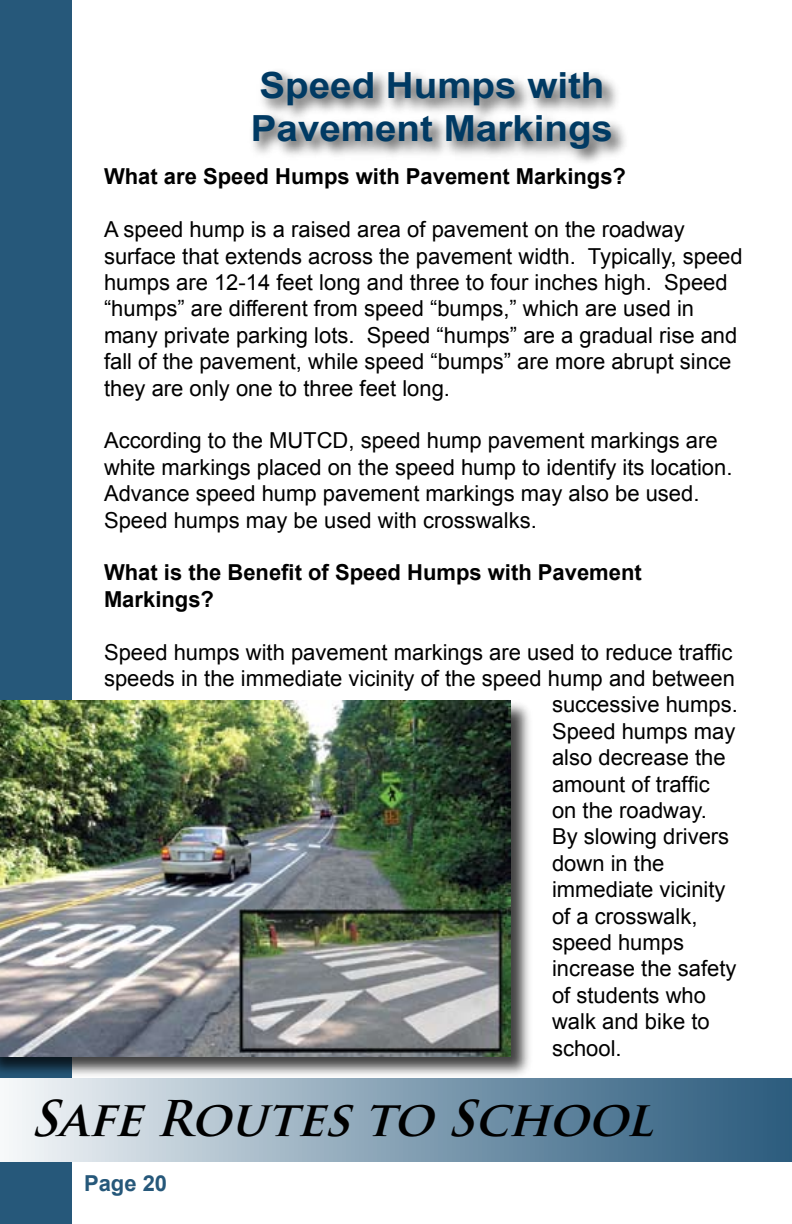
<style>
.page{position:relative;width:792px;height:1224px;background:#fff}
.page>*{position:absolute;margin:0;border:0;box-sizing:border-box;transform-origin:0 0}
.t1{font:italic 700 48px "Trajan Pro";color:#000}
.t2{font:700 36px/43.2px "Arial";color:#003a63;scale:1.07 1}
.t3{font:22px/26.4px "Arial";color:#000}
.t4{font:700 22px/26.4px "Arial";color:#000}
.t5{font:700 22px "Arial";color:#26587a}
</style>
<div class="page">
<div style="left:0;top:0;width:72px;height:1224px;background:#26587a"></div>
<div style="left:0;top:1078px;width:792px;height:84px;background:linear-gradient(to right,#f1f4f6,#245679)"></div>
<hr style="left:791px;top:1078px;width:1px;height:84px;background:#2c5c7e">
<div style="left:248px;top:66px;width:383px;height:102px;background:#000;opacity:.75"></div>
<div style="left:0;top:700px;width:535px;height:380px;background:#000;opacity:.75"></div>
<img style="left:0;top:701px;width:510px;height:356px">
<h2 class="t2" style="left:251px;top:65px;width:340px">Speed Humps with<br>Pavement Markings</h2>
<p class="t4" style="left:104px;top:164px;width:524px">What are Speed Humps with Pavement Markings?</p>
<p class="t3" style="left:104px;top:216px;width:640px">A speed hump is a raised area of pavement on the roadway surface that extends across the pavement width. Typically, speed humps are 12-14 feet long and three to four inches high. Speed “humps” are different from speed “bumps,” which are used in many private parking lots. Speed “humps” are a gradual rise and fall of the pavement, while speed “bumps” are more abrupt since they are only one to three feet long.</p>
<p class="t3" style="left:104px;top:428px;width:630px">According to the MUTCD, speed hump pavement markings are white markings placed on the speed hump to identify its location.<br>Advance speed hump pavement markings may also be used.<br>Speed humps may be used with crosswalks.</p>
<p class="t4" style="left:104px;top:560px;width:539px">What is the Benefit of Speed Humps with Pavement<br>Markings?</p>
<p class="t3" style="left:104px;top:639px;width:630px">Speed humps with pavement markings are used to reduce traffic</p>
<p class="t3" style="left:104px;top:665px;width:632px">speeds in the immediate vicinity of the speed hump and between</p>
<p class="t3" style="left:552px;top:692px;width:187px">successive humps.</p>
<p class="t3" style="left:552px;top:718px;width:185px">Speed humps may</p>
<p class="t3" style="left:552px;top:744px;width:175px">also decrease the</p>
<p class="t3" style="left:552px;top:771px;width:159px">amount of traffic</p>
<p class="t3" style="left:552px;top:797px;width:156px">on the roadway.</p>
<p class="t3" style="left:552px;top:824px;width:179px">By slowing drivers</p>
<p class="t3" style="left:552px;top:850px;width:114px">down in the</p>
<p class="t3" style="left:552px;top:876px;width:175px">immediate vicinity</p>
<p class="t3" style="left:552px;top:903px;width:147px">of a crosswalk,</p>
<p class="t3" style="left:552px;top:929px;width:134px">speed humps</p>
<p class="t3" style="left:552px;top:956px;width:186px">increase the safety</p>
<p class="t3" style="left:552px;top:982px;width:156px">of students who</p>
<p class="t3" style="left:552px;top:1008px;width:159px">walk and bike to</p>
<p class="t3" style="left:552px;top:1035px;width:71px">school.</p>
<h1 class="t1" style="left:30px;top:1089px;width:640px">SafeRoutesto School</h1>
<p class="t5" style="left:84px;top:1168px;width:85px">Page 20</p>
</div>
